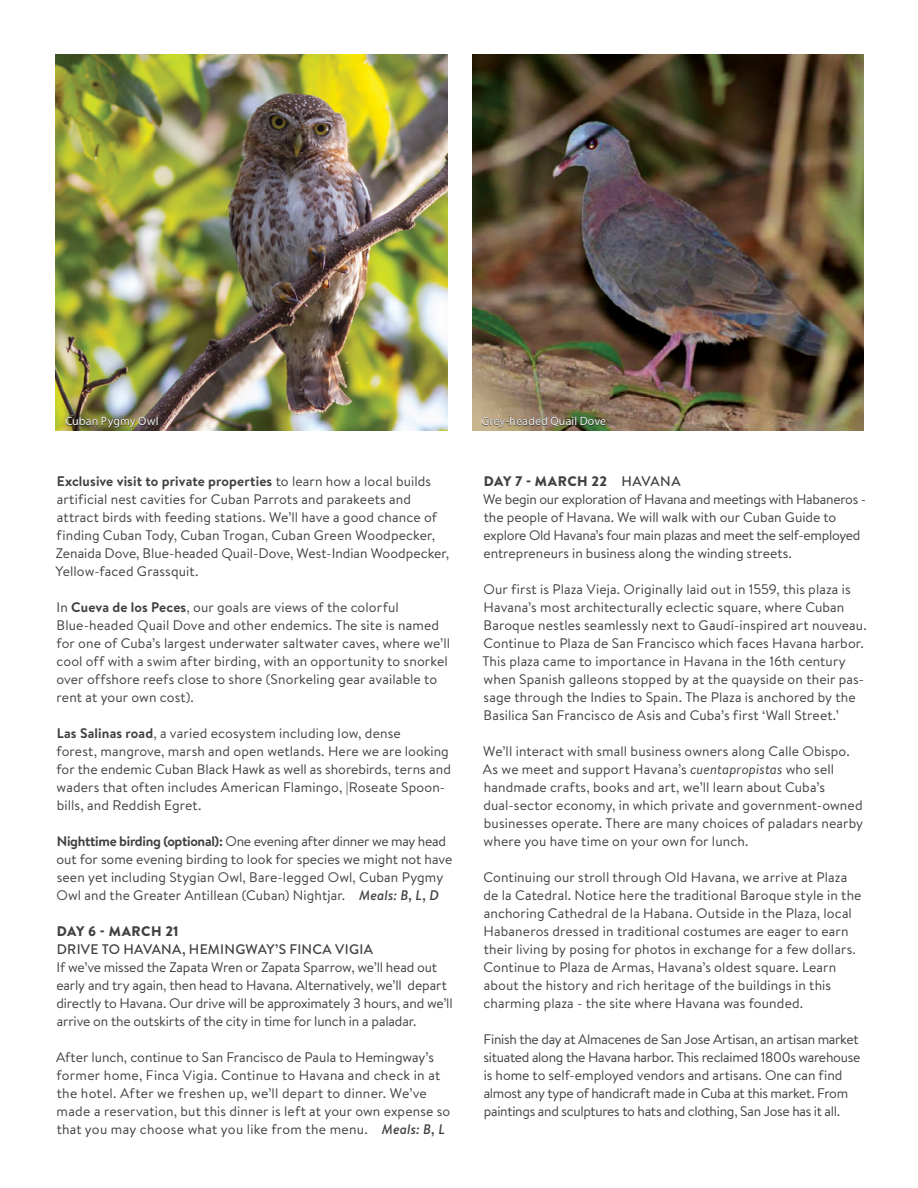
<style>
.page{position:relative;width:918px;height:1188px;background:#fff}
.page>*{position:absolute;margin:0;border:0;box-sizing:border-box;transform-origin:0 0}
.t1{font:13.8px/18px "Brandon Text";letter-spacing:.005em;color:#414042}
.t2{font:13.8px/18px "Brandon Text";letter-spacing:-.02em;color:#414042}
.t3{font:13.8px/18px "Brandon Text";letter-spacing:-.015em;color:#414042}
.t4{font:500 13.8px "Brandon Text";letter-spacing:.02em;color:#414042}
.t5{font:900 13.8px "Brandon Text";letter-spacing:.03em;color:#414042}
.t6{font:12px "Myriad Pro";letter-spacing:.005em;color:#fff}
.s1{font-weight:700}
.s2{font-weight:500;font-style:italic}
.s3{font-weight:900}
.s4{font-weight:500}
.s5{font-style:italic}
</style>
<div class="page">
<img style="left:473px;top:55px;width:391px;height:375px">
<img style="left:56px;top:55px;width:391px;height:375px">
<svg style="left:482px;top:416px;width:125px;height:12px"></svg>
<svg style="left:66px;top:416px;width:92px;height:12px"></svg>
<p class="t6" style="left:65px;top:413px;width:95px">Cuban Pygmy Owl</p>
<p class="t6" style="left:482px;top:413px;width:126px">Grey-headed Quail Dove</p>
<p class="t1" style="left:56px;top:472px;width:395px"><span class="s1">Exclusive visit to private properties</span> to learn how a local builds artificial nest cavities for Cuban Parrots and parakeets and attract birds with feeding stations. We’ll have a good chance of finding Cuban Tody, Cuban Trogan, Cuban Green Woodpecker, Zenaida Dove, Blue-headed Quail-Dove, West-Indian Woodpecker, Yellow-faced Grassquit.</p>
<p class="t1" style="left:56px;top:598px;width:395px">In <span class="s1">Cueva de los Peces</span>, our goals are views of the colorful Blue-headed Quail Dove and other endemics. The site is named for one of Cuba’s largest underwater saltwater caves, where we’ll cool off with a swim after birding, with an opportunity to snorkel over offshore reefs close to shore (Snorkeling gear available to rent at your own cost).</p>
<p class="t1" style="left:57px;top:724px;width:396px"><span class="s1">Las Salinas road</span>, a varied ecosystem including low, dense<br>forest, mangrove, marsh and open wetlands. Here we are looking for the endemic Cuban Black Hawk as well as shorebirds, terns and waders that often includes American Flamingo, |Roseate Spoon&shy;bills, and Reddish Egret.</p>
<p class="t1" style="left:56px;top:832px;width:397px"><span class="s1">Nighttime birding (optional):</span> One evening after dinner we may head out for some evening birding to look for species we might not have seen yet including Stygian Owl, Bare-legged Owl, Cuban Pygmy Owl and the Greater Antillean (Cuban) Nightjar. <span class="s2">Meals: B, L, D</span></p>
<p class="t5" style="left:57px;top:921px;width:123px">DAY 6 - MARCH 21</p>
<p class="t4" style="left:57px;top:940px;width:318px">DRIVE TO HAVANA, HEMINGWAY’S FINCA VIGIA</p>
<p class="t1" style="left:56px;top:958px;width:398px">If we’ve missed the Zapata Wren or Zapata Sparrow, we’ll head out early and try again, then head to Havana. Alternatively, we’ll depart directly to Havana. Our drive will be approximately 3 hours, and we’ll arrive on the outskirts of the city in time for lunch in a paladar.</p>
<p class="t1" style="left:56px;top:1048px;width:396px">After lunch, continue to San Francisco de Paula to Hemingway’s former home, Finca Vigia. Continue to Havana and check in at the hotel. After we freshen up, we’ll depart to dinner. We’ve made a reservation, but this dinner is left at your own expense so that you may choose what you like from the menu. <span class="s2">Meals: B, L</span></p>
<p class="t3" style="left:483px;top:472px;width:384px"><span class="s3">DAY 7 - MARCH 22</span> <span class="s4">HAVANA<br></span>We begin our exploration of Havana and meetings with Habaneros - the people of Havana. We will walk with our Cuban Guide to explore Old Havana’s four main plazas and meet the self-employed entrepreneurs in business along the winding streets.</p>
<p class="t1" style="left:482px;top:580px;width:386px">Our first is Plaza Vieja. Originally laid out in 1559, this plaza is Havana’s most architecturally eclectic square, where Cuban Baroque nestles seamlessly next to Gaudí-inspired art nouveau.<br>Continue to Plaza de San Francisco which faces Havana harbor.<br>This plaza came to importance in Havana in the 16th century when Spanish galleons stopped by at the quayside on their pas&shy;sage through the Indies to Spain. The Plaza is anchored by the Basilica San Francisco de Asis and Cuba’s first ‘Wall Street.’</p>
<p class="t1" style="left:483px;top:742px;width:382px">We’ll interact with small business owners along Calle Obispo.<br>As we meet and support Havana’s <span class="s5">cuentapropistas</span> who sell handmade crafts, books and art, we’ll learn about Cuba’s dual-sector economy, in which private and government-owned businesses operate. There are many choices of paladars nearby where you have time on your own for lunch.</p>
<p class="t1" style="left:483px;top:868px;width:380px">Continuing our stroll through Old Havana, we arrive at Plaza de la Catedral. Notice here the traditional Baroque style in the anchoring Cathedral de la Habana. Outside in the Plaza, local Habaneros dressed in traditional costumes are eager to earn their living by posing for photos in exchange for a few dollars.<br>Continue to Plaza de Armas, Havana’s oldest square. Learn about the history and rich heritage of the buildings in this charming plaza - the site where Havana was founded.</p>
<p class="t2" style="left:484px;top:1030px;width:378px">Finish the day at Almacenes de San Jose Artisan, an artisan market situated along the Havana harbor. This reclaimed 1800s warehouse is home to self-employed vendors and artisans. One can find almost any type of handicraft made in Cuba at this market. From paintings and sculptures to hats and clothing, San Jose has it all.</p>
</div>
